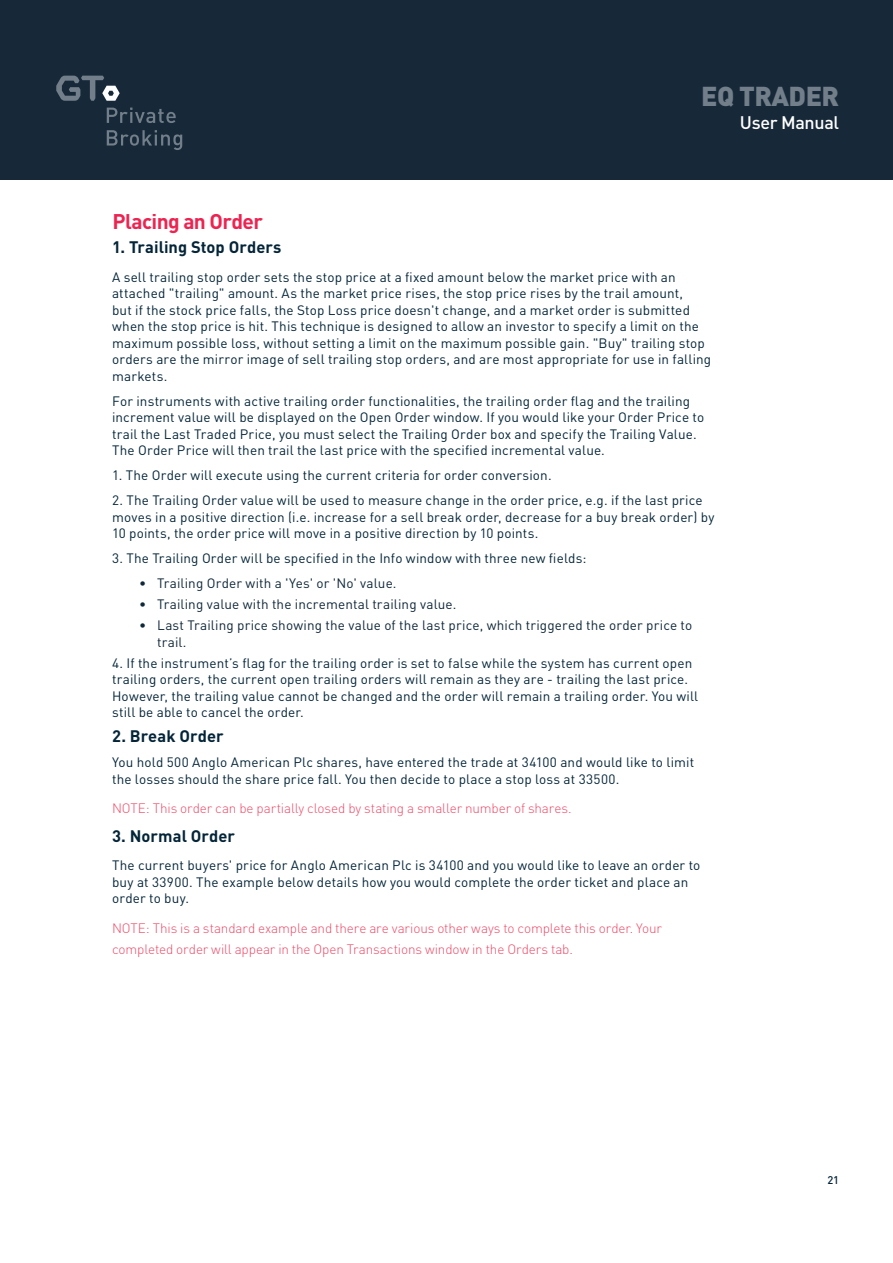
<style>
.page{position:relative;width:893px;height:1263px;background:#fff}
.page>*{position:absolute;margin:0;border:0;box-sizing:border-box;transform-origin:0 0}
.t1{font:900 27px "DIN Pro";letter-spacing:-.02em;color:#727f8a}
.t2{font:700 21px "DIN Pro";letter-spacing:-.03em;color:#ed2452}
.t3{font:500 18px "DIN Pro";letter-spacing:-.02em;color:#fff}
.t4{font:700 16.5px "DIN Pro";letter-spacing:.005em;color:#042538}
.t5{font:13.5px/16.5px "DIN Pro";letter-spacing:.01em;color:#042538}
.t6{font:300 13.5px/21px "DIN Pro";letter-spacing:-.01em;color:#ef4966}
.t7{font:13.5px/16.5px "DIN Pro";letter-spacing:.01em;color:#0f2738}
.t8{font:500 11.1px "DIN Pro";color:#042538}
</style>
<div class="page">
<div style="left:0;top:0;width:893px;height:179px;background:#172938"></div>
<svg style="left:56px;top:76px;width:64px;height:25px"></svg>
<svg style="left:107px;top:108px;width:69px;height:15px"></svg>
<svg style="left:107px;top:130px;width:75px;height:20px"></svg>
<h2 class="t2" style="left:112px;top:207px;width:152px">Placing an Order</h2>
<h1 class="t1" style="left:701px;top:78px;width:139px">EQ TRADER</h1>
<h3 class="t3" style="left:740px;top:110px;width:101px">User Manual</h3>
<p class="t4" style="left:112px;top:236px;width:171px">1. Trailing Stop Orders</p>
<p class="t5" style="left:112px;top:268px;width:601px">A sell trailing stop order sets the stop price at a fixed amount below the market price with an attached "trailing" amount. As the market price rises, the stop price rises by the trail amount,<br>but if the stock price falls, the Stop Loss price doesn't change, and a market order is submitted when the stop price is hit. This technique is designed to allow an investor to specify a limit on the maximum possible loss, without setting a limit on the maximum possible gain. "Buy" trailing stop orders are the mirror image of sell trailing stop orders, and are most appropriate for use in falling markets.</p>
<p class="t5" style="left:112px;top:392px;width:594px">For instruments with active trailing order functionalities, the trailing order flag and the trailing increment value will be displayed on the Open Order window. If you would like your Order Price to trail the Last Traded Price, you must select the Trailing Order box and specify the Trailing Value.<br>The Order Price will then trail the last price with the specified incremental value.</p>
<p class="t5" style="left:112px;top:467px;width:441px">1. The Order will execute using the current criteria for order conversion.</p>
<p class="t5" style="left:112px;top:492px;width:604px">2. The Trailing Order value will be used to measure change in the order price, e.g. if the last price moves in a positive direction (i.e. increase for a sell break order, decrease for a buy break order) by<br>10 points, the order price will move in a positive direction by 10 points.</p>
<p class="t5" style="left:112px;top:550px;width:476px">3. The Trailing Order will be specified in the Info window with three new fields:</p>
<p class="t7" style="left:139px;top:575px;width:259px">• Trailing Order with a 'Yes' or 'No' value.</p>
<p class="t7" style="left:139px;top:596px;width:319px">• Trailing value with the incremental trailing value.</p>
<p class="t7" style="left:157px;top:617px;width:537px;text-indent:-18px">• Last Trailing price showing the value of the last price, which triggered the order price to trail.</p>
<p class="t5" style="left:112px;top:654px;width:588px">4. If the instrument’s flag for the trailing order is set to false while the system has current open trailing orders, the current open trailing orders will remain as they are - trailing the last price.<br>However, the trailing value cannot be changed and the order will remain a trailing order. You will still be able to cancel the order.</p>
<p class="t4" style="left:112px;top:725px;width:113px">2. Break Order</p>
<p class="t5" style="left:112px;top:754px;width:584px">You hold 500 Anglo American Plc shares, have entered the trade at 34100 and would like to limit the losses should the share price fall. You then decide to place a stop loss at 33500.</p>
<p class="t6" style="left:112px;top:797px;width:461px">NOTE: This order can be partially closed by stating a smaller number of shares.</p>
<p class="t4" style="left:112px;top:825px;width:125px">3. Normal Order</p>
<p class="t5" style="left:112px;top:857px;width:590px">The current buyers' price for Anglo American Plc is 34100 and you would like to leave an order to buy at 33900. The example below details how you would complete the order ticket and place an order to buy.</p>
<p class="t6" style="left:112px;top:917px;width:551px">NOTE: This is a standard example and there are various other ways to complete this order. Your completed order will appear in the Open Transactions window in the Orders tab.</p>
<p class="t8" style="left:827px;top:1173px;width:13px">21</p>
</div>
